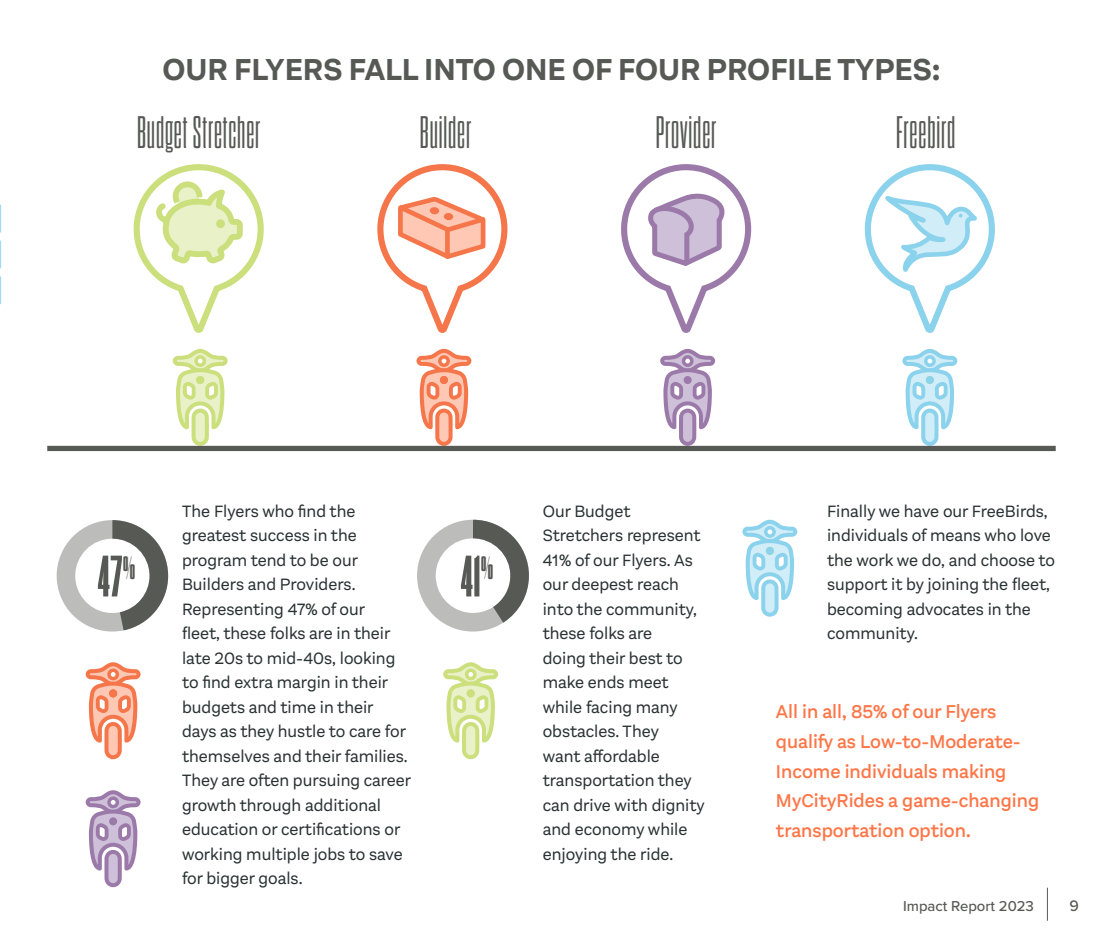
<style>
.page{position:relative;width:1103px;height:945px;background:#fff}
.page>*{position:absolute;margin:0;border:0;box-sizing:border-box;transform-origin:0 0}
.t1{font:800 58.27px "Dharma Gothic C";color:#575955}
.t2{font:45.5px "Dharma Gothic C";letter-spacing:.02em;color:#575955}
.t3{font:700 31.5px "Aestetico";color:#575955}
.t4{font:500 19.25px/29.8px "Aestetico";color:#ff7546}
.t5{font:17.15px/24.5px "Aestetico";color:#2a3233}
.t6{font:500 15.75px "Proxima Nova";color:#575955}
.t7{font:500 14.88px "Proxima Nova";color:#575955}
</style>
<div class="page">
<hr style="left:1046px;top:888px;width:1px;height:33px;background:#575955">
<svg style="left:0;top:205px;width:1px;height:27px"></svg>
<svg style="left:0;top:241px;width:1px;height:27px"></svg>
<svg style="left:0;top:276px;width:1px;height:28px"></svg>
<svg style="left:133px;top:164px;width:131px;height:169px"></svg>
<svg style="left:173px;top:349px;width:55px;height:97px"></svg>
<div style="left:196px;top:376px;width:8px;height:8px;background:#cbdf7c;border-radius:4px"></div>
<svg style="left:377px;top:164px;width:131px;height:169px"></svg>
<svg style="left:416px;top:349px;width:55px;height:97px"></svg>
<div style="left:440px;top:376px;width:8px;height:8px;background:#f4764a;border-radius:4px"></div>
<svg style="left:621px;top:164px;width:131px;height:169px"></svg>
<svg style="left:660px;top:349px;width:55px;height:97px"></svg>
<svg style="left:864px;top:164px;width:131px;height:169px"></svg>
<svg style="left:902px;top:349px;width:55px;height:97px"></svg>
<div style="left:925px;top:376px;width:8px;height:8px;background:#8bd2ec;border-radius:4px"></div>
<div style="left:47px;top:446px;width:1008px;height:5px;background:#575955"></div>
<svg style="left:443px;top:662px;width:55px;height:97px"></svg>
<div style="left:466px;top:689px;width:8px;height:8px;background:#cbdf7c;border-radius:4px"></div>
<svg style="left:86px;top:662px;width:55px;height:97px"></svg>
<div style="left:109px;top:689px;width:8px;height:8px;background:#f4764a;border-radius:4px"></div>
<svg style="left:86px;top:790px;width:55px;height:97px"></svg>
<svg style="left:742px;top:520px;width:55px;height:97px"></svg>
<div style="left:766px;top:547px;width:8px;height:8px;background:#8bd2ec;border-radius:4px"></div>
<svg style="left:57px;top:520px;width:111px;height:112px"></svg>
<svg style="left:417px;top:520px;width:112px;height:112px"></svg>
<h3 class="t3" style="left:162px;top:51px;width:779px">OUR FLYERS FALL INTO ONE OF FOUR PROFILE TYPES:</h3>
<h2 class="t2" style="left:137px;top:112px;width:125px">Budget Stretcher</h2>
<h2 class="t2" style="left:420px;top:112px;width:53px">Builder</h2>
<h2 class="t2" style="left:656px;top:112px;width:62px">Provider</h2>
<h2 class="t2" style="left:896px;top:112px;width:61px">Freebird</h2>
<p class="t5" style="left:182px;top:499px;width:231px">The Flyers who find the greatest success in the program tend to be our<br>Builders and Providers.<br>Representing 47% of our<br>fleet, these folks are in their late 20s to mid-40s, looking to find extra margin in their budgets and time in their days as they hustle to care for themselves and their families.<br>They are often pursuing career growth through additional education or certifications or working multiple jobs to save for bigger goals.</p>
<h1 class="t1" style="left:98px;top:549px;width:39px">47<sup>%</sup></h1>
<h1 class="t1" style="left:461px;top:549px;width:34px">41<sup>%</sup></h1>
<p class="t5" style="left:542px;top:499px;width:163px">Our Budget<br>Stretchers represent<br>41% of our Flyers. As our deepest reach into the community, these folks are<br>doing their best to make ends meet while facing many obstacles. They<br>want affordable transportation they can drive with dignity and economy while enjoying the ride.</p>
<p class="t5" style="left:827px;top:499px;width:230px">Finally we have our FreeBirds, individuals of means who love the work we do, and choose to support it by joining the fleet, becoming advocates in the community.</p>
<p class="t4" style="left:776px;top:697px;width:265px">All in all, 85% of our Flyers qualify as Low-to-Moderate-<br>Income individuals making<br>MyCityRides a game-changing transportation option.</p>
<p class="t7" style="left:903px;top:895px;width:132px">Impact Report 2023</p>
<p class="t6" style="left:1069px;top:894px;width:11px">9</p>
</div>
